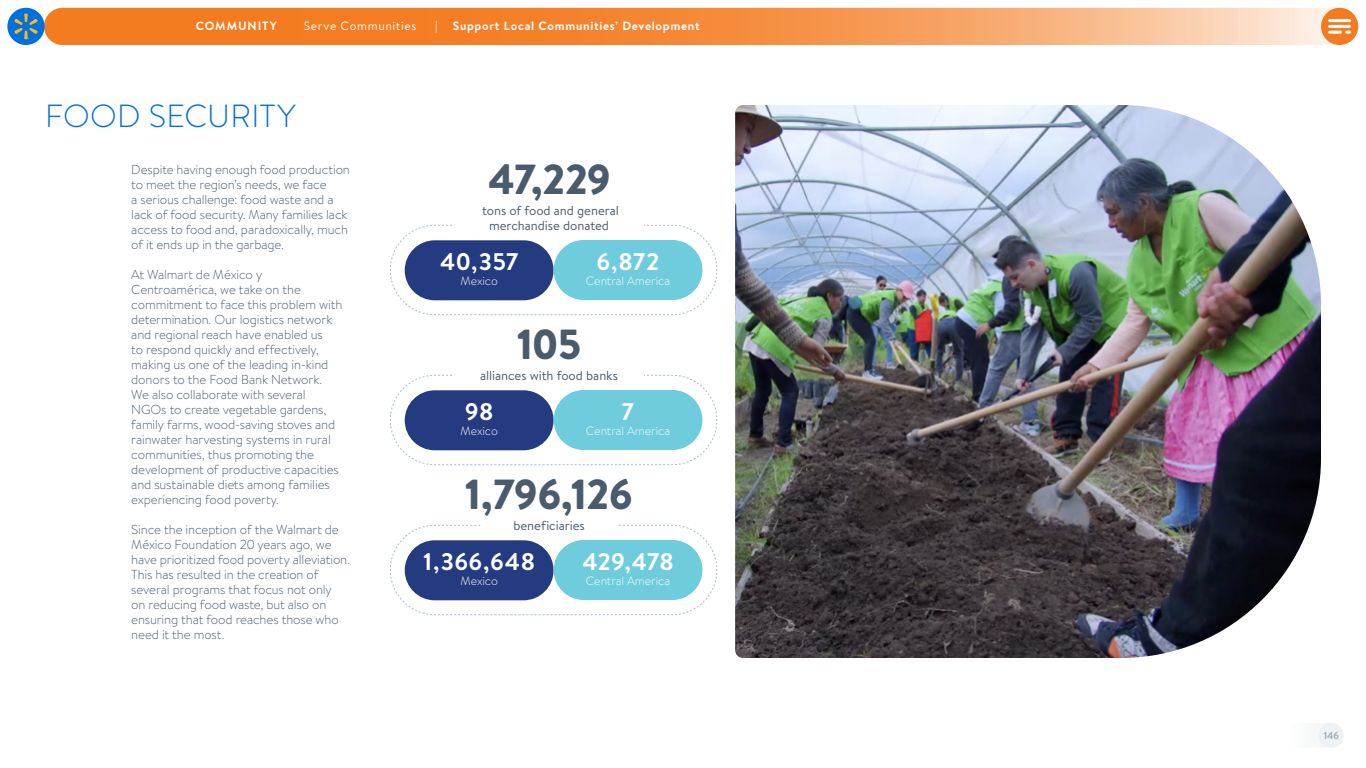
<style>
.page{position:relative;width:1366px;height:768px;background:#fff}
.page>*{position:absolute;margin:0;border:0;box-sizing:border-box;transform-origin:0 0}
.t1{font:900 42px "Bogle";color:#4a5b6d}
.t2{font:300 32px "Bogle";letter-spacing:.005em;color:#0071dc}
.t3{font:700 24px "Bogle";letter-spacing:.04em;color:#fff}
.t4{font:300 13px/15px "Bogle";letter-spacing:-.01em;color:#4a5b6d}
.t5{font:13px/15px "Bogle";letter-spacing:-.005em;color:#4a5b6d;text-align:center}
.t6{font:300 12px "Bogle";letter-spacing:-.005em;color:#fff}
.t7{font:700 12px "Bogle";letter-spacing:.06em;color:#fff}
.t8{font:12px "Bogle";letter-spacing:.055em;color:#fff}
.t9{font:700 10px "Bogle";color:#a4adb6}
</style>
<div class="page">
<svg style="left:390px;top:225px;width:327px;height:90px"></svg>
<svg style="left:390px;top:375px;width:327px;height:90px"></svg>
<svg style="left:390px;top:525px;width:327px;height:90px"></svg>
<div style="left:454px;top:206px;width:190px;height:24px;background:#fff"></div>
<div style="left:454px;top:371px;width:190px;height:13px;background:#fff"></div>
<div style="left:482px;top:521px;width:135px;height:13px;background:#fff"></div>
<div style="left:405px;top:240px;width:149px;height:60px;background:#253b80;border-radius:30px"></div>
<div style="left:405px;top:390px;width:149px;height:60px;background:#253b80;border-radius:30px"></div>
<div style="left:405px;top:540px;width:149px;height:60px;background:#253b80;border-radius:30px"></div>
<div style="left:554px;top:240px;width:148px;height:60px;background:#6fccdd;border-radius:30px"></div>
<div style="left:554px;top:390px;width:148px;height:60px;background:#6fccdd;border-radius:30px"></div>
<div style="left:554px;top:540px;width:148px;height:60px;background:#6fccdd;border-radius:30px"></div>
<img style="left:735px;top:105px;width:586px;height:553px">
<div style="left:1288px;top:723px;width:56px;height:25px;background:#f9fafb;border-radius:12px"></div>
<div style="left:1319px;top:723px;width:25px;height:25px;background:#eef2f4;border-radius:50%"></div>
<svg style="left:44px;top:8px;width:1312px;height:37px;background:#f69751"></svg>
<svg style="left:1321px;top:8px;width:37px;height:37px"></svg>
<hr style="left:1330px;top:19px;width:20px;height:3px;background:#fff">
<hr style="left:1330px;top:25px;width:20px;height:3px;background:#fff">
<svg style="left:1330px;top:31px;width:11px;height:3px"></svg>
<div style="left:7px;top:8px;width:38px;height:37px;background:#0071dc;border-radius:50%"></div>
<svg style="left:14px;top:13px;width:24px;height:26px"></svg>
<p class="t7" style="left:196px;top:17px;width:83px">COMMUNITY</p>
<p class="t8" style="left:304px;top:17px;width:114px">Serve Communities</p>
<p class="t8" style="left:435px;top:17px;width:4px">|</p>
<p class="t7" style="left:453px;top:17px;width:249px">Support Local Communities’ Development</p>
<h2 class="t2" style="left:45px;top:95px;width:252px">FOOD SECURITY</h2>
<p class="t4" style="left:131px;top:162px;width:220px">Despite having enough food production to meet the region’s needs, we face<br>a serious challenge: food waste and a lack of food security. Many families lack access to food and, paradoxically, much of it ends up in the garbage.</p>
<p class="t4" style="left:131px;top:267px;width:213px">At Walmart de México y Centroamérica, we take on the commitment to face this problem with determination. Our logistics network and regional reach have enabled us<br>to respond quickly and effectively, making us one of the leading in-kind donors to the Food Bank Network.<br>We also collaborate with several NGOs to create vegetable gardens, family farms, wood-saving stoves and rainwater harvesting systems in rural communities, thus promoting the development of productive capacities and sustainable diets among families experiencing food poverty.</p>
<p class="t4" style="left:131px;top:522px;width:220px">Since the inception of the Walmart de México Foundation 20 years ago, we have prioritized food poverty alleviation.<br>This has resulted in the creation of several programs that focus not only<br>on reducing food waste, but also on ensuring that food reaches those who need it the most.</p>
<h1 class="t1" style="left:487px;top:150px;width:125px">47,229</h1>
<p class="t5" style="left:482px;top:203px;width:138px">tons of food and general merchandise donated</p>
<h3 class="t3" style="left:440px;top:245px;width:80px">40,357</h3>
<p class="t6" style="left:460px;top:273px;width:39px">Mexico</p>
<h3 class="t3" style="left:597px;top:245px;width:64px">6,872</h3>
<p class="t6" style="left:586px;top:272px;width:86px">Central America</p>
<h1 class="t1" style="left:517px;top:315px;width:66px">105</h1>
<p class="t5" style="left:480px;top:368px;width:139px">alliances with food banks</p>
<h3 class="t3" style="left:465px;top:395px;width:29px">98</h3>
<p class="t6" style="left:460px;top:423px;width:39px">Mexico</p>
<h3 class="t3" style="left:622px;top:395px;width:14px">7</h3>
<p class="t6" style="left:586px;top:422px;width:86px">Central America</p>
<h1 class="t1" style="left:465px;top:465px;width:169px">1,796,126</h1>
<p class="t5" style="left:513px;top:518px;width:73px">beneficiaries</p>
<h3 class="t3" style="left:423px;top:545px;width:113px">1,366,648</h3>
<p class="t6" style="left:460px;top:573px;width:39px">Mexico</p>
<h3 class="t3" style="left:582px;top:545px;width:93px">429,478</h3>
<p class="t6" style="left:586px;top:572px;width:86px">Central America</p>
<p class="t9" style="left:1324px;top:728px;width:17px">146</p>
</div>
